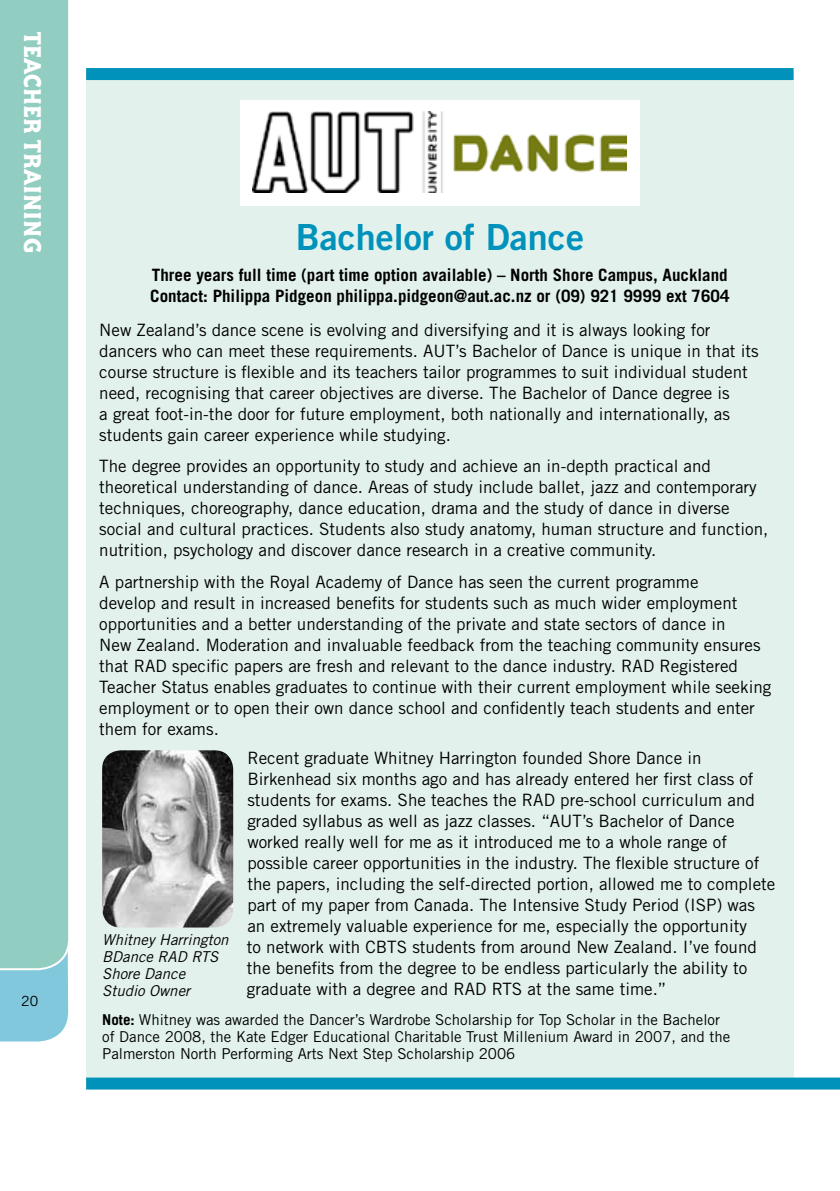
<style>
.page{position:relative;width:840px;height:1191px;background:#fff}
.page>*{position:absolute;margin:0;border:0;box-sizing:border-box;transform-origin:0 0}
.t1{font:36px "Trade Gothic Bold Two";color:#0092bb}
.t2{font:700 28px "Bailey Quad ITC";color:#fff}
.t3{font:17px/21px "Trade Gothic";color:#000}
.t4{font:700 17px/21px "Trade Gothic";color:#000}
.t5{font:15px/17px "Trade Gothic";color:#000}
.t6{font:italic 15px/17px "Trade Gothic";color:#000}
.t7{font:14px "Trade Gothic";color:#000}
.s1{font-weight:700}
</style>
<div class="page">
<div style="left:86px;top:72px;width:707px;height:1011px;background:#e2f1ec"></div>
<svg style="left:0;top:970px;width:69px;height:72px;background:#89cbde"></svg>
<div style="left:0;top:0;width:69px;height:970px;background:#91cdc0"></div>
<div style="left:240px;top:101px;width:399px;height:105px;background:#fff"></div>
<img style="left:252px;top:112px;width:374px;height:80px">
<img style="left:102px;top:750px;width:131px;height:177px">
<div style="left:86px;top:68px;width:707px;height:12px;background:#0092bb"></div>
<div style="left:86px;top:1077px;width:753px;height:12px;background:#0092bb"></div>
<h2 class="t2" style="left:48px;top:31px;width:223px;rotate:90deg">TEACHER TRAINING</h2>
<p class="t7" style="left:21px;top:992px;width:19px">20</p>
<h1 class="t1" style="left:295px;top:215px;width:289px">Bachelor of Dance</h1>
<p class="t4" style="left:150px;top:264px;width:580px">Three years full time (part time option available) – North Shore Campus, Auckland<br>Contact: Philippa Pidgeon philippa.pidgeon@aut.ac.nz or (09) 921 9999 ext 7604</p>
<p class="t3" style="left:99px;top:320px;width:660px">New Zealand’s dance scene is evolving and diversifying and it is always looking for dancers who can meet these requirements. AUT’s Bachelor of Dance is unique in that its course structure is flexible and its teachers tailor programmes to suit individual student need, recognising that career objectives are diverse. The Bachelor of Dance degree is<br>a great foot-in-the door for future employment, both nationally and internationally, as students gain career experience while studying.</p>
<p class="t3" style="left:99px;top:455px;width:670px">The degree provides an opportunity to study and achieve an in-depth practical and theoretical understanding of dance. Areas of study include ballet, jazz and contemporary techniques, choreography, dance education, drama and the study of dance in diverse social and cultural practices. Students also study anatomy, human structure and function, nutrition, psychology and discover dance research in a creative community.</p>
<p class="t3" style="left:99px;top:571px;width:673px">A partnership with the Royal Academy of Dance has seen the current programme<br>develop and result in increased benefits for students such as much wider employment opportunities and a better understanding of the private and state sectors of dance in<br>New Zealand. Moderation and invaluable feedback from the teaching community ensures that RAD specific papers are fresh and relevant to the dance industry. RAD Registered Teacher Status enables graduates to continue with their current employment while seeking employment or to open their own dance school and confidently teach students and enter them for exams.</p>
<p class="t3" style="left:247px;top:746px;width:529px">Recent graduate Whitney Harrington founded Shore Dance in Birkenhead six months ago and has already entered her first class of students for exams. She teaches the RAD pre-school curriculum and graded syllabus as well as jazz classes. “AUT’s Bachelor of Dance worked really well for me as it introduced me to a whole range of possible career opportunities in the industry. The flexible structure of the papers, including the self-directed portion, allowed me to complete part of my paper from Canada. The Intensive Study Period (ISP) was an extremely valuable experience for me, especially the opportunity<br>to network with CBTS students from around New Zealand. I’ve found the benefits from the degree to be endless particularly the ability to graduate with a degree and RAD RTS at the same time.”</p>
<p class="t6" style="left:102px;top:930px;width:128px">Whitney Harrington<br>BDance RAD RTS<br>Shore Dance<br>Studio Owner</p>
<p class="t5" style="left:102px;top:1011px;width:629px"><span class="s1">Note:</span> Whitney was awarded the Dancer’s Wardrobe Scholarship for Top Scholar in the Bachelor of Dance 2008, the Kate Edger Educational Charitable Trust Millenium Award in 2007, and the<br>Palmerston North Performing Arts Next Step Scholarship 2006</p>
</div>
